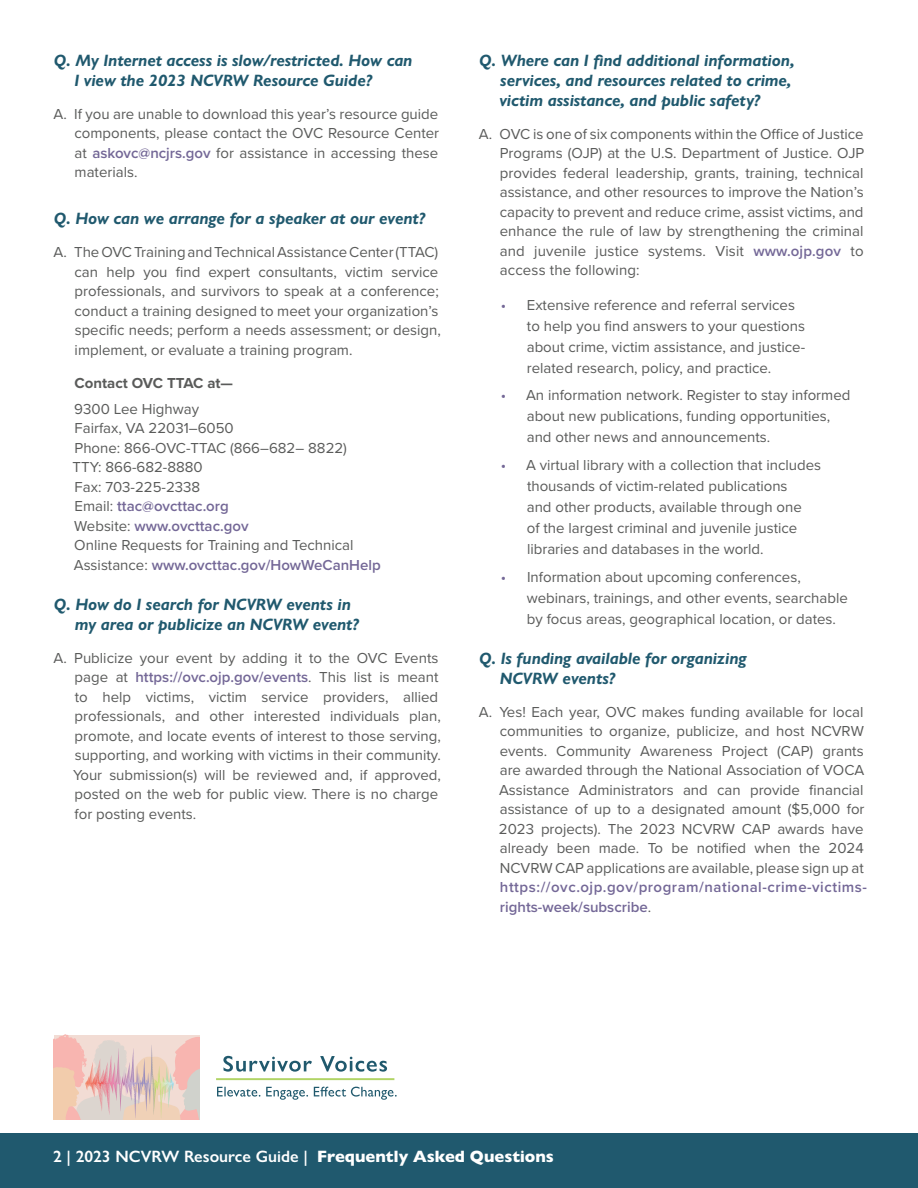
<style>
.page{position:relative;width:918px;height:1188px;background:#fff}
.page>*{position:absolute;margin:0;border:0;box-sizing:border-box;transform-origin:0 0}
.t1{font:italic 700 16.5px/19.8px "Gill Sans Nova";letter-spacing:-.005em;color:#20596e}
.t2{font:600 16.5px "Gill Sans Nova";color:#fff}
.t3{font:15px/19.5px "Proxima Nova";color:#5a5b5a}
.t4{font:600 15px/19.5px "Proxima Nova";letter-spacing:.035em;color:#746897}
.t5{font:700 15px "Proxima Nova";color:#5a5b5a}
.s1{font-weight:600;color:#746897}
.s2{color:#746897}
.s3{font-weight:400;color:#5a5b5a}
.s4{font-weight:800}
</style>
<div class="page">
<hr style="left:216px;top:1078px;width:178px;height:2px;background:#b1d465">
<svg style="left:223px;top:1056px;width:164px;height:16px"></svg>
<svg style="left:217px;top:1087px;width:180px;height:13px"></svg>
<svg style="left:54px;top:1035px;width:145px;height:84px;background:#e9c9bf"></svg>
<div style="left:0;top:1133px;width:918px;height:55px;background:#20596e"></div>
<p class="t1" style="left:74px;top:50px;width:339px;text-indent:-20px">Q. My Internet access is slow/restricted. How can<br>I view the 2023 NCVRW Resource Guide?</p>
<p class="t3" style="left:75px;top:103px;width:366px;text-align:justify;text-indent:-21px">A. If you are unable to download this year’s resource guide components, please contact the OVC Resource Center at <span class="s1">askovc@ncjrs.gov</span> for assistance in accessing these materials.</p>
<p class="t1" style="left:54px;top:208px;width:373px">Q. How can we arrange for a speaker at our event?</p>
<p class="t3" style="left:75px;top:242px;width:368px;text-indent:-21px">A. The OVC Training and Technical Assistance Center (TTAC) can help you find expert consultants, victim service professionals, and survivors to speak at a conference; conduct a training designed to meet your organization’s specific needs; perform a needs assessment; or design, implement, or evaluate a training program.</p>
<p class="t5" style="left:75px;top:371px;width:160px">Contact OVC TTAC at—</p>
<p class="t3" style="left:73px;top:398px;width:310px">9300 Lee Highway<br>Fairfax, VA 22031–6050<br>Phone: 866-OVC-TTAC (866–682– 8822)<br>TTY: 866-682-8880<br>Fax: 703-225-2338<br>Email: <span class="s1">ttac@ovcttac.org<br></span>Website: <span class="s1">www.ovcttac.gov<br></span>Online Requests for Training and Technical<br>Assistance: <span class="s1">www.ovcttac.gov/HowWeCanHelp</span></p>
<p class="t1" style="left:75px;top:594px;width:286px;text-indent:-21px">Q. How do I search for NCVRW events in my area or publicize an NCVRW event?</p>
<p class="t3" style="left:73px;top:647px;width:369px;text-indent:-19px">A. Publicize your event by adding it to the OVC Events page at <span class="s1">https://ovc.ojp.gov/events</span>. This list is meant to help victims, victim service providers, allied professionals, and other interested individuals plan, promote, and locate events of interest to those serving, supporting, and working with victims in their community.<br>Your submission(s) will be reviewed and, if approved, posted on the web for public view. There is no charge for posting events.</p>
<p class="t1" style="left:499px;top:50px;width:297px;text-indent:-20px">Q. Where can I find additional information, services, and resources related to crime, victim assistance, and public safety?</p>
<p class="t3" style="left:500px;top:123px;width:366px;text-align:justify;text-indent:-21px">A. OVC is one of six components within the Office of Justice Programs (OJP) at the U.S. Department of Justice. OJP provides federal leadership, grants, training, technical assistance, and other resources to improve the Nation’s capacity to prevent and reduce crime, assist victims, and enhance the rule of law by strengthening the criminal and juvenile justice systems. Visit <span class="s1">www.ojp.gov</span> to access the following:</p>
<p class="t3" style="left:527px;top:293px;width:280px;line-height:21px;text-indent:-26px"><span class="s2">•</span> Extensive reference and referral services to help you find answers to your questions about crime, victim assistance, and justice&shy;related research, policy, and practice.</p>
<p class="t3" style="left:527px;top:384px;width:325px;line-height:21px;text-indent:-26px"><span class="s2">•</span> An information network. Register to stay informed about new publications, funding opportunities, and other news and announcements.</p>
<p class="t3" style="left:527px;top:454px;width:296px;line-height:21px;text-indent:-26px"><span class="s2">•</span> A virtual library with a collection that includes thousands of victim-related publications<br>and other products, available through one<br>of the largest criminal and juvenile justice libraries and databases in the world.</p>
<p class="t3" style="left:527px;top:566px;width:323px;line-height:21px;text-indent:-26px"><span class="s2">•</span> Information about upcoming conferences, webinars, trainings, and other events, searchable by focus areas, geographical location, or dates.</p>
<p class="t1" style="left:500px;top:648px;width:248px;text-indent:-20px">Q. Is funding available for organizing<br>NCVRW events?</p>
<p class="t3" style="left:499px;top:701px;width:367px;text-align:justify;text-indent:-20px">A. Yes! Each year, OVC makes funding available for local communities to organize, publicize, and host NCVRW events. Community Awareness Project (CAP) grants are awarded through the National Association of VOCA Assistance Administrators and can provide financial assistance of up to a designated amount ($5,000 for 2023 projects). The 2023 NCVRW CAP awards have already been made. To be notified when the 2024<br>NCVRW CAP applications are available, please sign up at</p>
<p class="t4" style="left:500px;top:877px;width:369px">https://ovc.ojp.gov/program/national-crime-victims&shy;rights-week/subscribe<span class="s3">.</span></p>
<p class="t2" style="left:53px;top:1147px;width:502px">2 | 2023 NCVRW Resource Guide | <span class="s4">Frequently Asked Questions</span></p>
</div>
